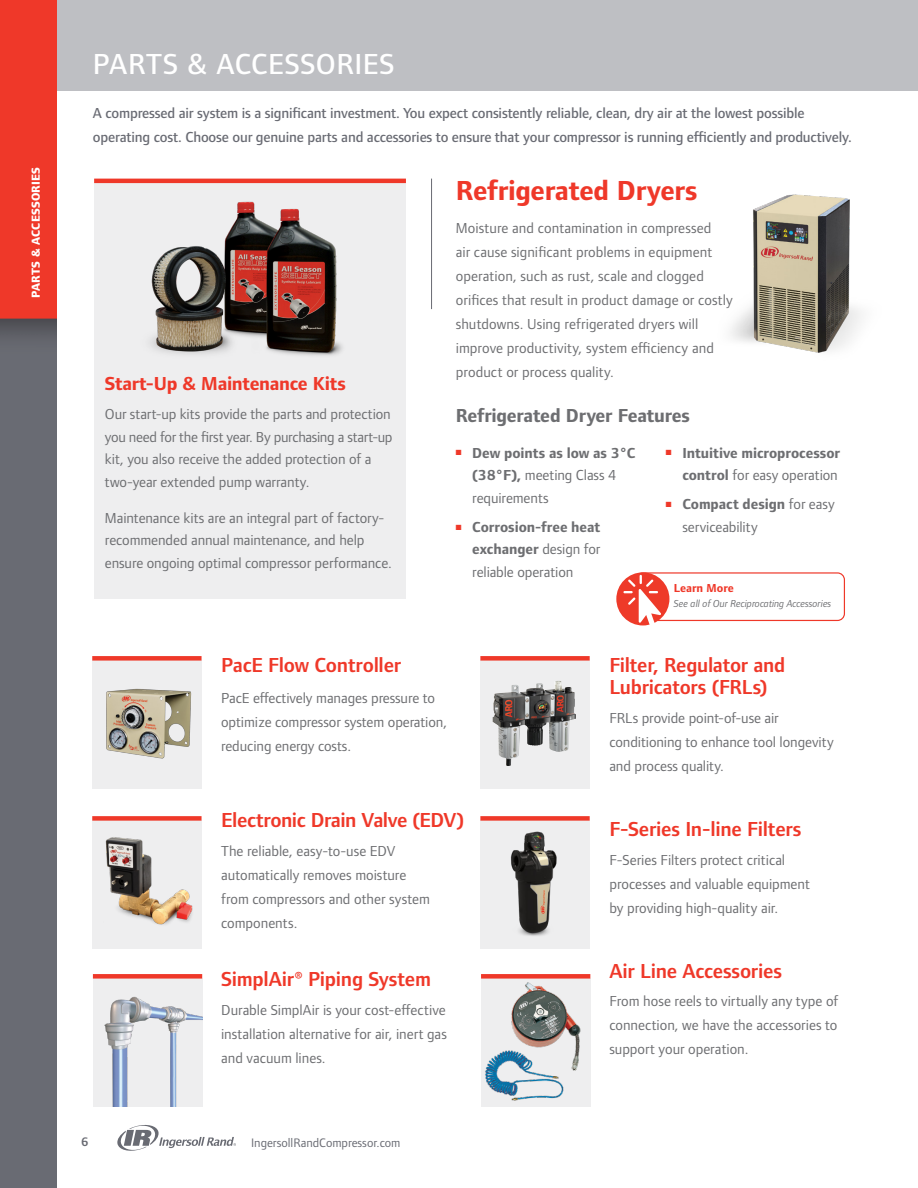
<style>
.page{position:relative;width:918px;height:1188px;background:#fff}
.page>*{position:absolute;margin:0;border:0;box-sizing:border-box;transform-origin:0 0}
.t1{font:500 30px "Foundry Form Sans";letter-spacing:.02em;color:#fff}
.t2{font:700 28.5px "Foundry Form Sans";letter-spacing:-.015em;color:#ef3829}
.t3{font:600 21px/22.5px "Foundry Form Sans";letter-spacing:-.015em;color:#ef3829}
.t4{font:700 19.5px "Foundry Form Sans";letter-spacing:-.015em;color:#6d6e71}
.t5{font:700 19.5px "Foundry Form Sans";letter-spacing:-.015em;color:#ef3829}
.t6{font:15px/24px "Foundry Form Sans";color:#6d6e71}
.t7{font:500 15px/24px "Foundry Form Sans";letter-spacing:-.01em;color:#696b73}
.t8{font:700 15px/22.5px "Foundry Form Sans";letter-spacing:-.005em;color:#6d6e71}
.t9{font:12.75px "Foundry Form Sans";color:#696b73}
.t10{font:600 12.75px "Foundry Form Sans";color:#696b73}
.t11{font:800 12px "Foundry Form Sans";letter-spacing:.02em;color:#fff}
.t12{font:700 12px "Foundry Form Sans";color:#ef3829}
.t13{font:italic 10.5px "Foundry Form Sans";letter-spacing:-.005em;color:#6d6e71}
.s1{color:#ef3829}
.s2{font-weight:400}
.s3{font-weight:700}
</style>
<div class="page">
<div style="left:56px;top:0;width:862px;height:91px;background:#bebfc3"></div>
<svg style="left:117px;top:1125px;width:119px;height:26px"></svg>
<img style="left:0;top:0;width:56px;height:1188px">
<div style="left:93px;top:979px;width:109px;height:128px;background:#eeeeef"></div>
<div style="left:93px;top:974px;width:109px;height:5px;background:#ef3829"></div>
<div style="left:92px;top:821px;width:110px;height:128px;background:#eeeeef"></div>
<div style="left:92px;top:816px;width:110px;height:5px;background:#ef3829"></div>
<div style="left:92px;top:661px;width:110px;height:128px;background:#eeeeef"></div>
<div style="left:92px;top:656px;width:110px;height:5px;background:#ef3829"></div>
<svg style="left:480px;top:661px;width:110px;height:128px;background:#e2e1e1"></svg>
<div style="left:480px;top:656px;width:110px;height:5px;background:#ef3829"></div>
<div style="left:480px;top:821px;width:110px;height:128px;background:#eeeeef"></div>
<div style="left:480px;top:816px;width:110px;height:5px;background:#ef3829"></div>
<hr style="left:431px;top:179px;width:1px;height:130px;background:#696b73">
<img style="left:730px;top:194px;width:131px;height:159px">
<img style="left:481px;top:974px;width:110px;height:133px">
<div style="left:635px;top:572px;width:210px;height:49px;border:1px solid #ef3829;border-radius:7px"></div>
<div style="left:616px;top:572px;width:53px;height:53px;background:#ee3a29;border-radius:50%"></div>
<svg style="left:623px;top:575px;width:38px;height:50px"></svg>
<img style="left:99px;top:994px;width:103px;height:113px">
<img style="left:98px;top:831px;width:99px;height:99px">
<img style="left:492px;top:681px;width:66px;height:85px">
<img style="left:483px;top:826px;width:102px;height:123px">
<div style="left:94px;top:183px;width:312px;height:416px;background:#eeeeef"></div>
<hr style="left:94px;top:179px;width:312px;height:4px;background:#ef3829">
<img style="left:126px;top:189px;width:242px;height:177px">
<img style="left:92px;top:666px;width:110px;height:103px">
<p class="t11" style="left:29px;top:298px;width:132px;rotate:-90deg">PARTS &amp; ACCESSORIES</p>
<h1 class="t1" style="left:93px;top:47px;width:303px">PARTS &amp; ACCESSORIES</h1>
<p class="t7" style="left:93px;top:102px;width:760px">A compressed air system is a significant investment. You expect consistently reliable, clean, dry air at the lowest possible operating cost. Choose our genuine parts and accessories to ensure that your compressor is running efficiently and productively.</p>
<h2 class="t2" style="left:456px;top:174px;width:243px">Refrigerated Dryers</h2>
<p class="t6" style="left:456px;top:216px;width:279px">Moisture and contamination in compressed<br>air cause significant problems in equipment operation, such as rust, scale and clogged orifices that result in product damage or costly shutdowns. Using refrigerated dryers will improve productivity, system efficiency and product or process quality.</p>
<h3 class="t4" style="left:456px;top:404px;width:236px">Refrigerated Dryer Features</h3>
<p class="t8" style="left:472px;top:441px;width:165px;text-indent:-16px"><span class="s1">■</span> Dew points as low as 3°C (38°F), <span class="s2">meeting Class 4 requirements</span></p>
<p class="t8" style="left:472px;top:516px;width:130px;text-align:justify;text-indent:-16px"><span class="s1">■</span> Corrosion-free heat exchanger <span class="s2">design for reliable operation</span></p>
<h3 class="t5" style="left:105px;top:372px;width:243px">Start-Up &amp; Maintenance Kits</h3>
<p class="t6" style="left:105px;top:403px;width:289px;line-height:22.5px">Our start-up kits provide the parts and protection you need for the first year. By purchasing a start-up kit, you also receive the added protection of a two-year extended pump warranty.</p>
<p class="t6" style="left:105px;top:506px;width:288px;line-height:22.5px">Maintenance kits are an integral part of factory&shy;recommended annual maintenance, and help ensure ongoing optimal compressor performance.</p>
<p class="t8" style="left:666px;top:441px;width:176px;text-align:right"><span class="s1">■</span> Intuitive microprocessor control <span class="s2">for easy operation</span></p>
<p class="t6" style="left:682px;top:493px;width:154px;line-height:22.5px;text-indent:-16px"><span class="s1">■</span> <span class="s3">Compact design</span> for easy serviceability</p>
<h3 class="t3" style="left:221px;top:654px;width:181px">PacE Flow Controller</h3>
<p class="t6" style="left:221px;top:686px;width:228px">PacE effectively manages pressure to optimize compressor system operation, reducing energy costs.</p>
<h3 class="t3" style="left:221px;top:809px;width:245px">Electronic Drain Valve (EDV)</h3>
<p class="t6" style="left:221px;top:839px;width:210px">The reliable, easy-to-use EDV automatically removes moisture from compressors and other system components.</p>
<h3 class="t3" style="left:221px;top:968px;width:211px">SimplAir® Piping System</h3>
<p class="t6" style="left:221px;top:998px;width:227px;text-align:justify">Durable SimplAir is your cost-effective installation alternative for air, inert gas and vacuum lines.</p>
<p class="t10" style="left:81px;top:1135px;width:9px">6</p>
<p class="t9" style="left:251px;top:1135px;width:151px">IngersollRandCompressor.com</p>
<p class="t12" style="left:674px;top:581px;width:61px">Learn More</p>
<p class="t13" style="left:674px;top:598px;width:159px">See all of Our Reciprocating Accessories</p>
<h3 class="t3" style="left:609px;top:654px;width:177px">Filter, Regulator and<br>Lubricators (FRLs)</h3>
<p class="t6" style="left:609px;top:706px;width:226px">FRLs provide point-of-use air conditioning to enhance tool longevity and process quality.</p>
<h3 class="t3" style="left:609px;top:818px;width:194px">F-Series In-line Filters</h3>
<p class="t6" style="left:609px;top:848px;width:202px">F-Series Filters protect critical processes and valuable equipment by providing high-quality air.</p>
<h3 class="t3" style="left:609px;top:960px;width:174px">Air Line Accessories</h3>
<p class="t6" style="left:609px;top:989px;width:230px;text-align:justify">From hose reels to virtually any type of connection, we have the accessories to support your operation.</p>
</div>
